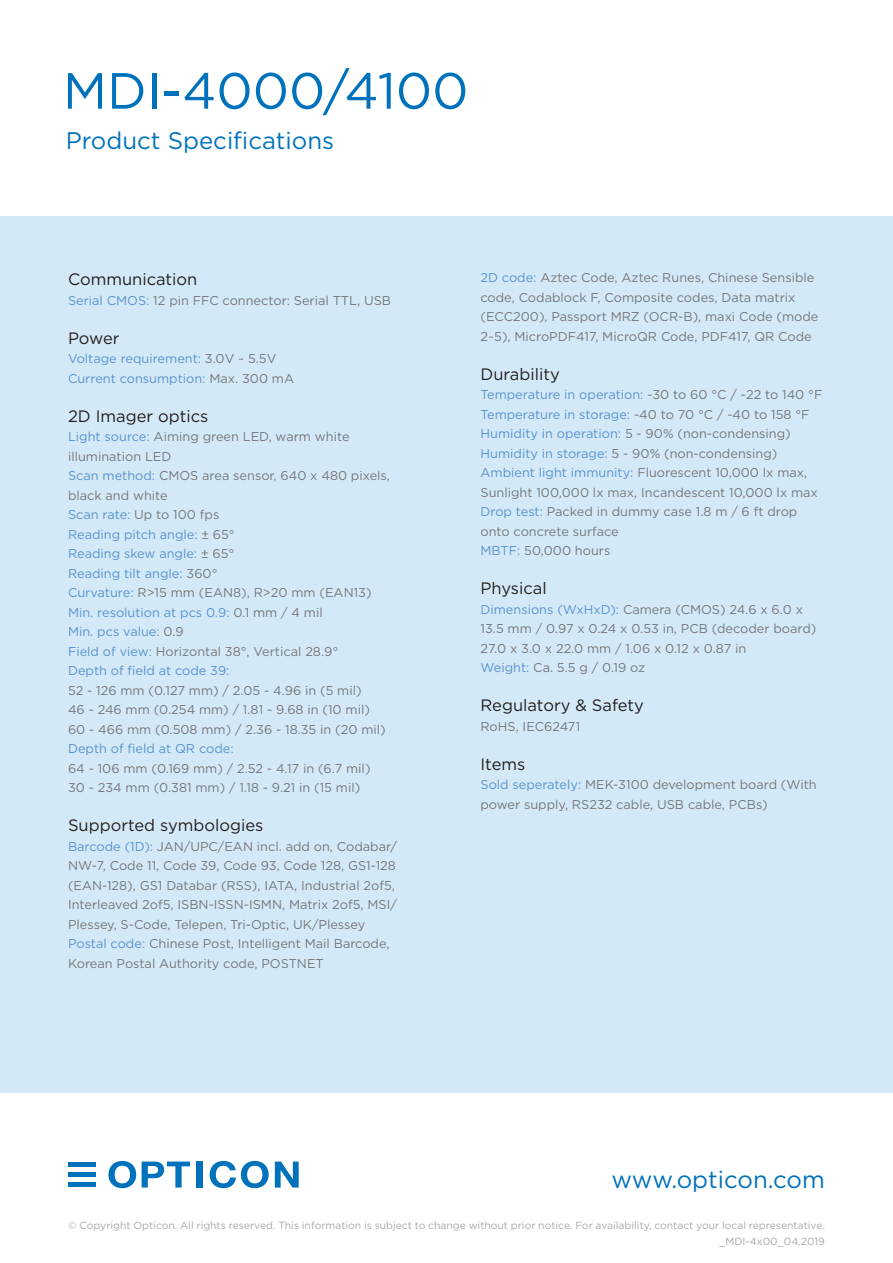
<style>
.page{position:relative;width:893px;height:1263px;background:#fff}
.page>*{position:absolute;margin:0;border:0;box-sizing:border-box;transform-origin:0 0}
.t1{font:50.85px "Gotham";color:#0072bc}
.t2{font:24px "Gotham";color:#0072bc}
.t3{font:16.5px "Gotham";color:#231f20}
.t4{font:12.75px/19.5px "Gotham";color:#76787b}
.t5{font:12.75px/19.5px "Gotham";color:#5893ce}
.t6{font:10.35px "Gotham";color:#a8a9ad}
.s1{color:#5893ce}
.s2{color:#76787b}
</style>
<div class="page">
<div style="left:68px;top:1162px;width:27px;height:5px;background:#0072bc"></div>
<div style="left:68px;top:1172px;width:27px;height:5px;background:#0072bc"></div>
<div style="left:68px;top:1182px;width:27px;height:5px;background:#0072bc"></div>
<svg style="left:108px;top:1161px;width:28px;height:27px"></svg>
<svg style="left:142px;top:1161px;width:48px;height:26px"></svg>
<div style="left:196px;top:1161px;width:7px;height:26px;background:#0072bc"></div>
<svg style="left:210px;top:1161px;width:59px;height:27px"></svg>
<svg style="left:275px;top:1161px;width:24px;height:26px"></svg>
<div style="left:0;top:217px;width:893px;height:876px;background:#d4e9f7"></div>
<p class="t1" style="left:63px;top:58px;width:407px">MDI-4000/4100</p>
<p class="t2" style="left:66px;top:125px;width:270px">Product Specifications</p>
<p class="t3" style="left:68px;top:269px;width:131px">Communication</p>
<p class="t4" style="left:68px;top:290px;width:325px"><span class="s1">Serial CMOS:</span> 12 pin FFC connector: Serial TTL, USB</p>
<p class="t3" style="left:68px;top:327px;width:53px">Power</p>
<p class="t5" style="left:68px;top:349px;width:210px">Voltage requirement: <span class="s2">3.0V ~ 5.5V</span></p>
<p class="t5" style="left:68px;top:368px;width:228px">Current consumption: <span class="s2">Max. 300 mA</span></p>
<p class="t3" style="left:68px;top:405px;width:142px">2D Imager optics</p>
<p class="t4" style="left:68px;top:427px;width:283px"><span class="s1">Light source:</span> Aiming green LED, warm white illumination LED</p>
<p class="t4" style="left:68px;top:466px;width:324px"><span class="s1">Scan method:</span> CMOS area sensor, 640 x 480 pixels, black and white</p>
<p class="t4" style="left:68px;top:505px;width:153px"><span class="s1">Scan rate:</span> Up to 100 fps</p>
<p class="t5" style="left:68px;top:524px;width:168px">Reading pitch angle: <span class="s2">± 65°</span></p>
<p class="t5" style="left:68px;top:544px;width:168px">Reading skew angle: <span class="s2">± 65°</span></p>
<p class="t5" style="left:68px;top:563px;width:151px">Reading tilt angle: <span class="s2">360°</span></p>
<p class="t4" style="left:68px;top:583px;width:305px"><span class="s1">Curvature:</span> R&gt;15 mm (EAN8), R&gt;20 mm (EAN13)</p>
<p class="t5" style="left:68px;top:602px;width:256px">Min. resolution at pcs 0.9: <span class="s2">0.1 mm / 4 mil</span></p>
<p class="t5" style="left:68px;top:622px;width:117px">Min. pcs value: <span class="s2">0.9</span></p>
<p class="t4" style="left:68px;top:641px;width:272px"><span class="s1">Field of view:</span> Horizontal 38°, Vertical 28.9°</p>
<p class="t5" style="left:68px;top:661px;width:163px">Depth of field at code 39:</p>
<p class="t4" style="left:68px;top:680px;width:295px">52 - 126 mm (0.127 mm) / 2.05 - 4.96 in (5 mil)</p>
<p class="t4" style="left:68px;top:700px;width:303px">46 - 246 mm (0.254 mm) / 1.81 - 9.68 in (10 mil)</p>
<p class="t4" style="left:68px;top:719px;width:319px">60 - 466 mm (0.508 mm) / 2.36 - 18.35 in (20 mil)</p>
<p class="t5" style="left:68px;top:739px;width:167px">Depth of field at QR code:</p>
<p class="t4" style="left:68px;top:758px;width:304px">64 - 106 mm (0.169 mm) / 2.52 - 4.17 in (6.7 mil)</p>
<p class="t4" style="left:68px;top:778px;width:294px">30 - 234 mm (0.381 mm) / 1.18 - 9.21 in (15 mil)</p>
<p class="t3" style="left:68px;top:815px;width:197px">Supported symbologies</p>
<p class="t4" style="left:68px;top:836px;width:330px"><span class="s1">Barcode (1D):</span> JAN/UPC/EAN incl. add on, Codabar/ NW-7, Code 11, Code 39, Code 93, Code 128, GS1-128 (EAN-128), GS1 Databar (RSS), IATA, Industrial 2of5, Interleaved 2of5, ISBN-ISSN-ISMN, Matrix 2of5, MSI/</p>
<p class="t4" style="left:68px;top:914px;width:299px">Plessey, S-Code, Telepen, Tri-Optic, UK/Plessey</p>
<p class="t4" style="left:68px;top:934px;width:323px"><span class="s1">Postal code:</span> Chinese Post, Intelligent Mail Barcode,<br>Korean Postal Authority code, POSTNET</p>
<p class="t4" style="left:480px;top:268px;width:339px"><span class="s1">2D code:</span> Aztec Code, Aztec Runes, Chinese Sensible code, Codablock F, Composite codes, Data matrix (ECC200), Passport MRZ (OCR-B), maxi Code (mode 2~5), MicroPDF417, MicroQR Code, PDF417, QR Code</p>
<p class="t3" style="left:480px;top:363px;width:81px">Durability</p>
<p class="t5" style="left:480px;top:385px;width:343px">Temperature in operation: <span class="s2">-30 to 60 °C / -22 to 140 °F</span></p>
<p class="t5" style="left:480px;top:404px;width:331px">Temperature in storage: <span class="s2">-40 to 70 °C / -40 to 158 °F<br></span>Humidity in operation: <span class="s2">5 - 90% (non-condensing)</span></p>
<p class="t4" style="left:480px;top:443px;width:298px"><span class="s1">Humidity in storage:</span> 5 - 90% (non-condensing)</p>
<p class="t4" style="left:480px;top:463px;width:339px"><span class="s1">Ambient light immunity:</span> Fluorescent 10,000 lx max,<br>Sunlight 100,000 lx max, Incandescent 10,000 lx max</p>
<p class="t4" style="left:480px;top:502px;width:318px"><span class="s1">Drop test:</span> Packed in dummy case 1.8 m / 6 ft drop onto concrete surface</p>
<p class="t4" style="left:480px;top:541px;width:131px"><span class="s1">MBTF:</span> 50,000 hours</p>
<p class="t3" style="left:480px;top:578px;width:68px">Physical</p>
<p class="t4" style="left:480px;top:599px;width:337px"><span class="s1">Dimensions (WxHxD):</span> Camera (CMOS) 24.6 x 6.0 x<br>13.5 mm / 0.97 x 0.24 x 0.53 in, PCB (decoder board)<br>27.0 x 3.0 x 22.0 mm / 1.06 x 0.12 x 0.87 in</p>
<p class="t4" style="left:480px;top:658px;width:166px"><span class="s1">Weight:</span> Ca. 5.5 g / 0.19 oz</p>
<p class="t3" style="left:480px;top:695px;width:165px">Regulatory &amp; Safety</p>
<p class="t4" style="left:480px;top:716px;width:101px">RoHS, IEC62471</p>
<p class="t3" style="left:480px;top:753px;width:46px">Items</p>
<p class="t4" style="left:480px;top:775px;width:338px"><span class="s1">Sold seperately:</span> MEK-3100 development board (With power supply, RS232 cable, USB cable, PCBs)</p>
<p class="t2" style="left:611px;top:1164px;width:215px">www.opticon.com</p>
<p class="t6" style="left:68px;top:1218px;width:758px">© Copyright Opticon. All rights reserved. This information is subject to change without prior notice. For availability, contact your local representative.</p>
<p class="t6" style="left:719px;top:1235px;width:107px">_MDI-4x00_04.2019</p>
</div>
